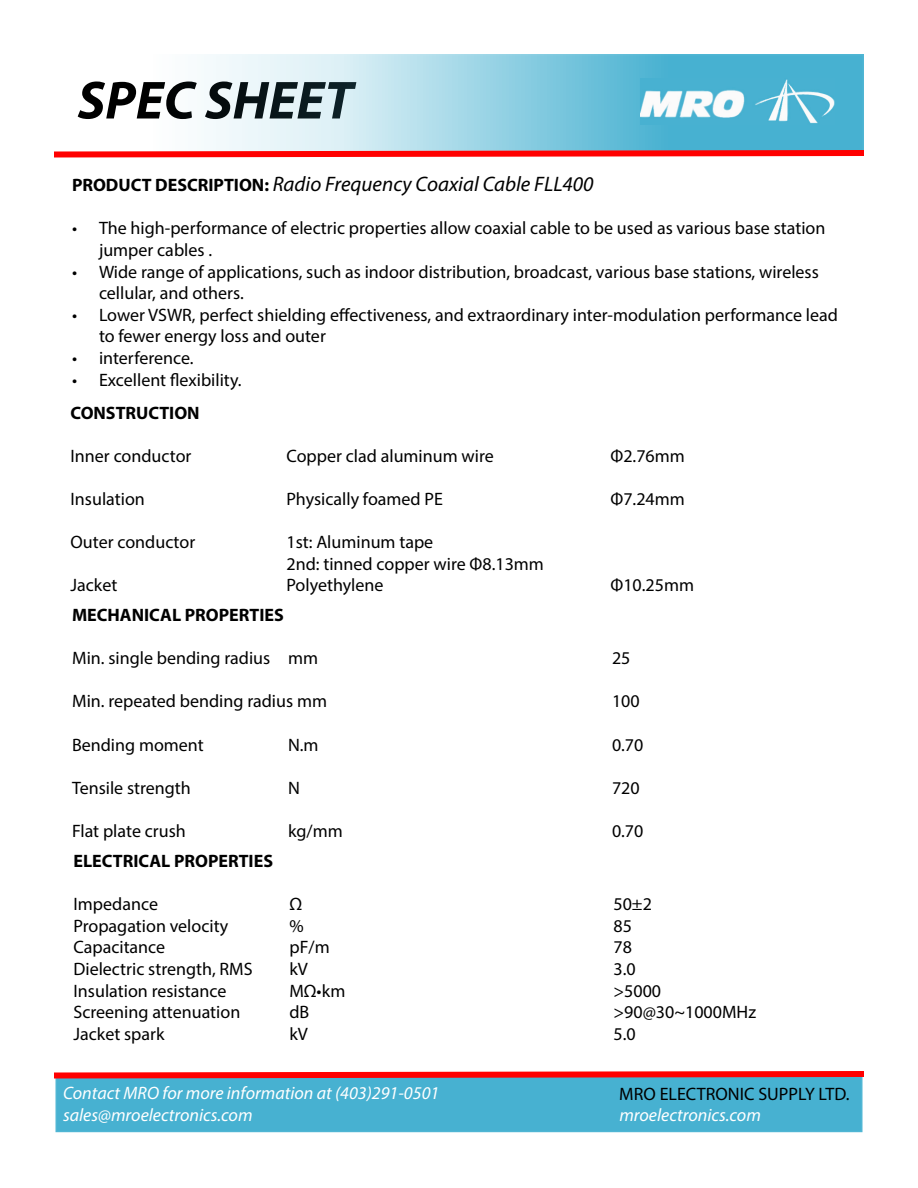
<style>
.page{position:relative;width:918px;height:1188px;background:#fff}
.page>*{position:absolute;margin:0;border:0;box-sizing:border-box;transform-origin:0 0}
.t1{font:italic 700 54px "Myriad Pro";color:#000}
.t2{font:italic 21px "Myriad Pro";color:#000}
.t3{font:18px/21.6px "Myriad Pro";color:#000}
.t4{font:italic 18px "Myriad Pro";color:#fff}
.t5{font:700 18px "Myriad Pro";color:#000}
.s1{font-weight:700;font-style:normal;font-size:18px}
</style>
<div class="page">
<div style="left:56px;top:1076px;width:806px;height:56px;background:#47b1d1"></div>
<svg style="left:204px;top:54px;width:660px;height:93px;background:#99d3e5"></svg>
<img style="left:640px;top:78px;width:195px;height:46px">
<svg style="left:54px;top:147px;width:810px;height:11px"></svg>
<svg style="left:54px;top:1071px;width:810px;height:11px"></svg>
<p class="t1" style="left:78px;top:65px;width:277px">SPEC SHEET</p>
<p class="t2" style="left:72px;top:171px;width:523px"><span class="s1">PRODUCT DESCRIPTION:</span> Radio Frequency Coaxial Cable FLL400</p>
<p class="t3" style="left:99px;top:217px;width:728px;text-indent:-27px">• The high-performance of electric properties allow coaxial cable to be used as various base station jumper cables .</p>
<p class="t3" style="left:99px;top:261px;width:721px;text-indent:-27px">• Wide range of applications, such as indoor distribution, broadcast, various base stations, wireless cellular, and others.</p>
<p class="t3" style="left:99px;top:304px;width:740px;text-indent:-27px">• Lower VSWR, perfect shielding effectiveness, and extraordinary inter-modulation performance lead to fewer energy loss and outer</p>
<p class="t3" style="left:72px;top:347px;width:123px">• interference.</p>
<p class="t3" style="left:72px;top:369px;width:171px">• Excellent flexibility.</p>
<p class="t5" style="left:70px;top:401px;width:131px">CONSTRUCTION</p>
<p class="t3" style="left:70px;top:445px;width:122px">Inner conductor</p>
<p class="t3" style="left:286px;top:445px;width:209px">Copper clad aluminum wire</p>
<p class="t3" style="left:610px;top:445px;width:76px">Φ2.76mm</p>
<p class="t3" style="left:70px;top:488px;width:76px">Insulation</p>
<p class="t3" style="left:287px;top:488px;width:158px">Physically foamed PE</p>
<p class="t3" style="left:611px;top:488px;width:76px">Φ7.24mm</p>
<p class="t3" style="left:70px;top:531px;width:126px">Outer conductor</p>
<p class="t3" style="left:286px;top:531px;width:148px">1st: Aluminum tape</p>
<p class="t3" style="left:286px;top:553px;width:259px">2nd: tinned copper wire Φ8.13mm</p>
<p class="t3" style="left:70px;top:574px;width:48px">Jacket</p>
<p class="t3" style="left:287px;top:574px;width:99px">Polyethylene</p>
<p class="t3" style="left:611px;top:574px;width:85px">Φ10.25mm</p>
<p class="t5" style="left:72px;top:603px;width:213px">MECHANICAL PROPERTIES</p>
<p class="t3" style="left:72px;top:647px;width:248px">Min. single bending radius mm</p>
<p class="t3" style="left:612px;top:647px;width:20px">25</p>
<p class="t3" style="left:72px;top:690px;width:257px">Min. repeated bending radius mm</p>
<p class="t3" style="left:612px;top:690px;width:29px">100</p>
<p class="t3" style="left:72px;top:733px;width:133px">Bending moment</p>
<p class="t3" style="left:288px;top:733px;width:32px">N.m</p>
<p class="t3" style="left:612px;top:733px;width:33px">0.70</p>
<p class="t3" style="left:72px;top:777px;width:120px">Tensile strength</p>
<p class="t3" style="left:288px;top:777px;width:13px">N</p>
<p class="t3" style="left:612px;top:777px;width:29px">720</p>
<p class="t3" style="left:72px;top:820px;width:115px">Flat plate crush</p>
<p class="t3" style="left:288px;top:820px;width:56px">kg/mm</p>
<p class="t3" style="left:612px;top:820px;width:33px">0.70</p>
<p class="t5" style="left:74px;top:849px;width:201px">ELECTRICAL PROPERTIES</p>
<p class="t3" style="left:74px;top:893px;width:86px">Impedance</p>
<p class="t3" style="left:290px;top:893px;width:14px">Ω</p>
<p class="t3" style="left:614px;top:893px;width:40px">50±2</p>
<p class="t3" style="left:74px;top:915px;width:156px">Propagation velocity</p>
<p class="t3" style="left:290px;top:915px;width:16px">%</p>
<p class="t3" style="left:614px;top:915px;width:20px">85</p>
<p class="t3" style="left:74px;top:936px;width:93px">Capacitance</p>
<p class="t3" style="left:290px;top:936px;width:42px">pF/m</p>
<p class="t3" style="left:614px;top:936px;width:20px">78</p>
<p class="t3" style="left:74px;top:958px;width:181px">Dielectric strength, RMS</p>
<p class="t3" style="left:290px;top:958px;width:20px">kV</p>
<p class="t3" style="left:614px;top:958px;width:24px">3.0</p>
<p class="t3" style="left:74px;top:979px;width:155px">Insulation resistance</p>
<p class="t3" style="left:290px;top:979px;width:57px">MΩ•km</p>
<p class="t3" style="left:614px;top:979px;width:49px">&gt;5000</p>
<p class="t3" style="left:74px;top:1001px;width:168px">Screening attenuation</p>
<p class="t3" style="left:290px;top:1001px;width:21px">dB</p>
<p class="t3" style="left:614px;top:1001px;width:144px">&gt;90@30~1000MHz</p>
<p class="t3" style="left:74px;top:1023px;width:93px">Jacket spark</p>
<p class="t3" style="left:290px;top:1023px;width:20px">kV</p>
<p class="t3" style="left:614px;top:1023px;width:24px">5.0</p>
<p class="t4" style="left:63px;top:1082px;width:378px">Contact MRO for more information at (403)291-0501</p>
<p class="t3" style="left:619px;top:1083px;width:232px">MRO ELECTRONIC SUPPLY LTD.</p>
<p class="t4" style="left:63px;top:1104px;width:191px">sales@mroelectronics.com</p>
<p class="t4" style="left:619px;top:1104px;width:143px">mroelectronics.com</p>
</div>
